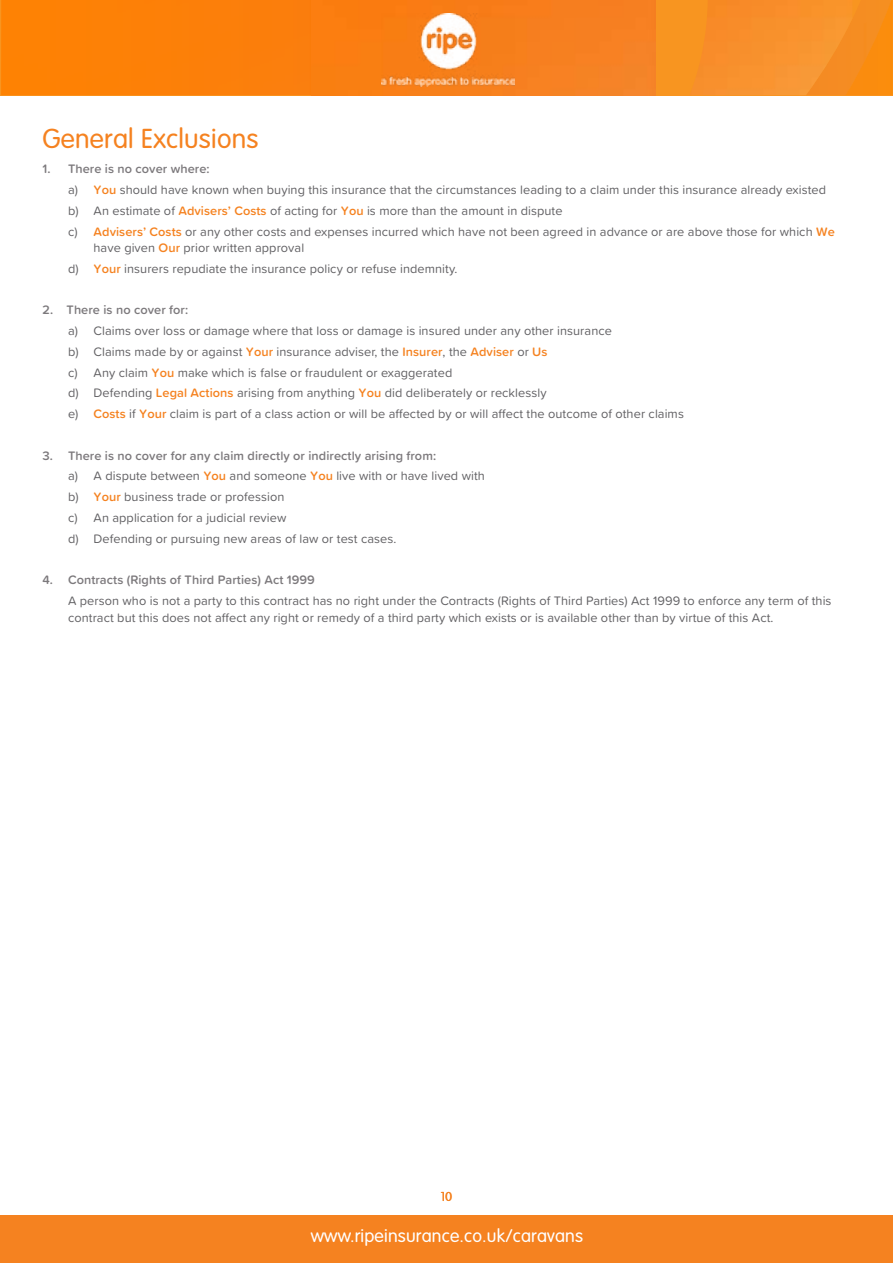
<style>
.page{position:relative;width:893px;height:1263px;background:#fff}
.page>*{position:absolute;margin:0;border:0;box-sizing:border-box;transform-origin:0 0}
.t1{font:300 27px "VAG Rounded Std";letter-spacing:.01em;color:#f58220}
.t2{font:300 18px "VAG Rounded Std";letter-spacing:.01em;color:#fff}
.t3{font:12.75px/20.7px "Proxima Soft";letter-spacing:.005em;color:#626164}
.t4{font:600 12.75px "Proxima Soft";letter-spacing:.005em;color:#7c797c}
.t5{font:300 12.75px "VAG Rounded Std";color:#f58220}
.s1{font-weight:600;color:#7c797c}
.s2{font-weight:600;color:#f58220}
</style>
<div class="page">
<svg style="left:0;top:0;width:893px;height:95px;background:#f8901a"></svg>
<img style="left:690px;top:0;width:162px;height:95px">
<img style="left:1px;top:0;width:655px;height:95px">
<div style="left:0;top:1215px;width:893px;height:48px;background:#f58220"></div>
<img style="left:382px;top:14px;width:133px;height:72px">
<h1 class="t1" style="left:43px;top:123px;width:218px">General Exclusions</h1>
<p class="t3" style="left:68px;top:158px;width:768px;text-indent:-26px"><span class="s1">1. There is no cover where:<br></span>a) <span class="s2">You</span> should have known when buying this insurance that the circumstances leading to a claim under this insurance already existed b) An estimate of <span class="s2">Advisers’ Costs</span> of acting for <span class="s2">You</span> is more than the amount in dispute<br>c) <span class="s2">Advisers’ Costs</span> or any other costs and expenses incurred which have not been agreed in advance or are above those for which <span class="s2">We</span></p>
<p class="t3" style="left:68px;top:237px;width:391px;text-indent:26px">have given <span class="s2">Our</span> prior written approval<br>d) <span class="s2">Your</span> insurers repudiate the insurance policy or refuse indemnity.</p>
<p class="t4" style="left:43px;top:301px;width:147px">2. There is no cover for:</p>
<p class="t3" style="left:68px;top:320px;width:617px">a) Claims over loss or damage where that loss or damage is insured under any other insurance<br>b) Claims made by or against <span class="s2">Your</span> insurance adviser, the <span class="s2">Insurer</span>, the <span class="s2">Adviser</span> or <span class="s2">Us<br></span>c) Any claim <span class="s2">You</span> make which is false or fraudulent or exaggerated<br>d) Defending <span class="s2">Legal Actions</span> arising from anything <span class="s2">You</span> did deliberately or recklessly<br>e) <span class="s2">Costs</span> if <span class="s2">Your</span> claim is part of a class action or will be affected by or will affect the outcome of other claims</p>
<p class="t3" style="left:68px;top:444px;width:418px;text-indent:-26px"><span class="s1">3. There is no cover for any claim directly or indirectly arising from:<br></span>a) A dispute between <span class="s2">You</span> and someone <span class="s2">You</span> live with or have lived with b) <span class="s2">Your</span> business trade or profession<br>c) An application for a judicial review<br>d) Defending or pursuing new areas of law or test cases.</p>
<p class="t4" style="left:43px;top:570px;width:274px">4. Contracts (Rights of Third Parties) Act 1999</p>
<p class="t3" style="left:68px;top:592px;width:765px;line-height:16.5px">A person who is not a party to this contract has no right under the Contracts (Rights of Third Parties) Act 1999 to enforce any term of this contract but this does not affect any right or remedy of a third party which exists or is available other than by virtue of this Act.</p>
<p class="t5" style="left:441px;top:1189px;width:13px">10</p>
<h2 class="t2" style="left:311px;top:1225px;width:274px">www.ripeinsurance.co.uk/caravans</h2>
</div>
